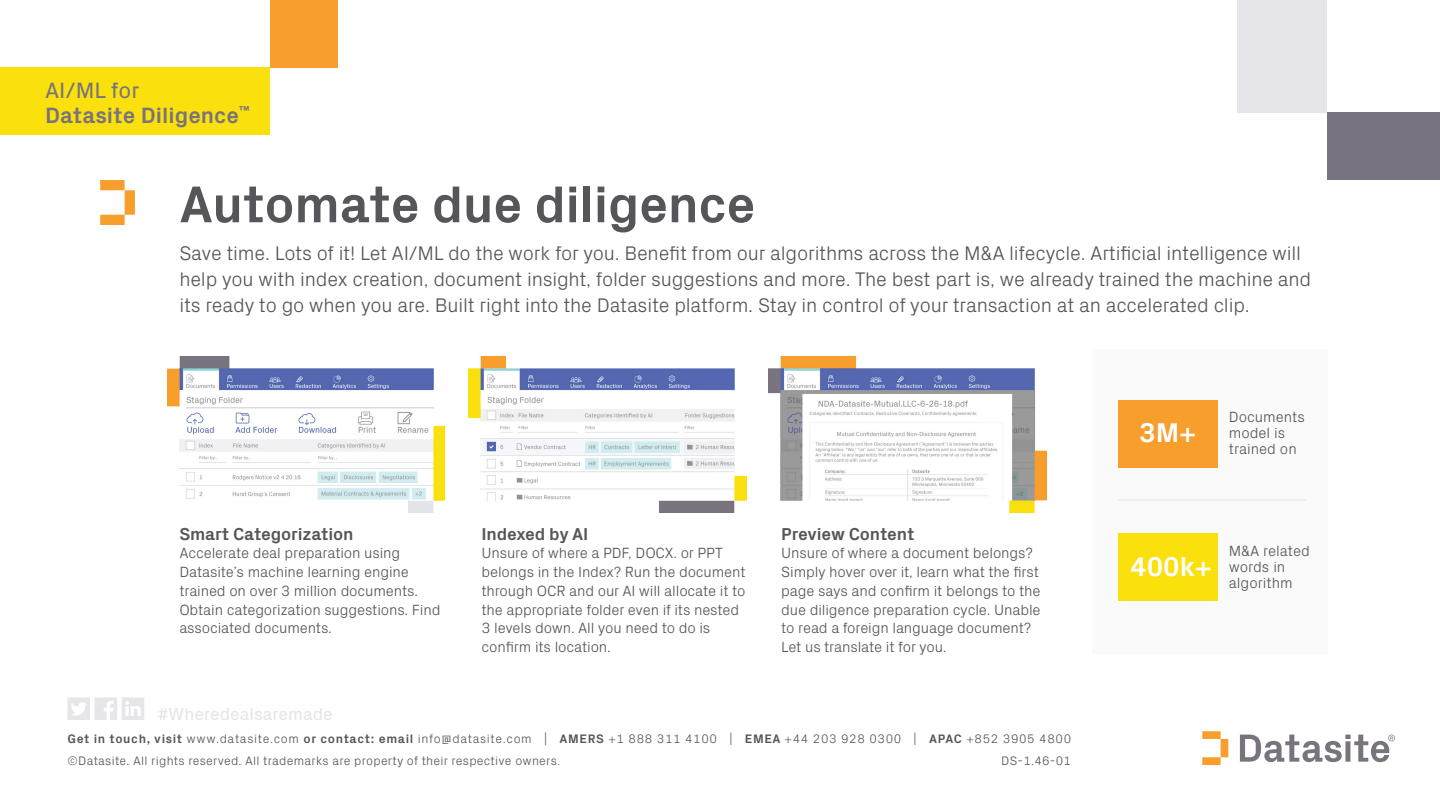
<style>
.page{position:relative;width:1440px;height:810px;background:#fff}
.page>*{position:absolute;margin:0;border:0;box-sizing:border-box;transform-origin:0 0}
.t1{font:700 52.5px "Px Grotesk";letter-spacing:-.01em;color:#575559}
.t2{font:700 27.5px "Px Grotesk";color:#fff}
.t3{font:700 22.5px/25px "Px Grotesk";color:#78737d}
.t4{font:300 20px/26.2px "Px Grotesk";letter-spacing:-.01em;color:#575559}
.t5{font:700 17.5px "Px Grotesk";letter-spacing:-.01em;color:#575559}
.t6{font:17.5px "Px Grotesk";color:#e5e5ea}
.t7{font:300 15px/18.8px "Px Grotesk";letter-spacing:-.01em;color:#575559}
.t8{font:300 12.5px/21.9px "Px Grotesk";letter-spacing:.02em;color:#575559}
.s1{font-weight:400}
.s2{font-weight:700}
</style>
<div class="page">
<svg style="left:68px;top:698px;width:76px;height:22px"></svg>
<svg style="left:1202px;top:731px;width:26px;height:34px"></svg>
<svg style="left:1240px;top:735px;width:155px;height:27px"></svg>
<div style="left:1092px;top:349px;width:236px;height:304px;background:#fafafb"></div>
<hr style="left:1118px;top:500px;width:189px;height:1px;background:#e5e5ea">
<div style="left:1118px;top:534px;width:100px;height:67px;background:#fae00c"></div>
<svg style="left:100px;top:180px;width:35px;height:45px"></svg>
<img style="left:167px;top:356px;width:278px;height:157px">
<img style="left:469px;top:356px;width:278px;height:157px">
<img style="left:769px;top:356px;width:277px;height:157px">
<div style="left:1238px;top:0;width:90px;height:112px;background:#e5e5ea"></div>
<div style="left:1328px;top:112px;width:112px;height:68px;background:#78737d"></div>
<div style="left:0;top:68px;width:270px;height:67px;background:#fae00c"></div>
<div style="left:270px;top:0;width:68px;height:68px;background:#f89e2d"></div>
<div style="left:1118px;top:400px;width:100px;height:67px;background:#f89e2d"></div>
<h3 class="t3" style="left:45px;top:76px;width:207px"><span class="s1">AI/ML for<br></span>Datasite Diligence<sup>™</sup></h3>
<h1 class="t1" style="left:179px;top:166px;width:578px">Automate due diligence</h1>
<p class="t4" style="left:179px;top:238px;width:1133px">Save time. Lots of it! Let AI/ML do the work for you. Benefit from our algorithms across the M&amp;A lifecycle. Artificial intelligence will help you with index creation, document insight, folder suggestions and more. The best part is, we already trained the machine and its ready to go when you are. Built right into the Datasite platform. Stay in control of your transaction at an accelerated clip.</p>
<p class="t5" style="left:179px;top:521px;width:176px">Smart Categorization</p>
<p class="t7" style="left:179px;top:543px;width:263px">Accelerate deal preparation using Datasite’s machine learning engine trained on over 3 million documents.<br>Obtain categorization suggestions. Find associated documents.</p>
<p class="t6" style="left:158px;top:701px;width:177px">#Wheredealsaremade</p>
<p class="t5" style="left:482px;top:521px;width:108px">Indexed by AI</p>
<p class="t7" style="left:482px;top:543px;width:266px">Unsure of where a PDF, DOCX. or PPT belongs in the Index? Run the document through OCR and our AI will allocate it to the appropriate folder even if its nested 3 levels down. All you need to do is confirm its location.</p>
<h2 class="t2" style="left:1139px;top:413px;width:58px">3M+</h2>
<p class="t7" style="left:1229px;top:407px;width:78px;line-height:16.2px">Documents model is trained on</p>
<p class="t5" style="left:781px;top:521px;width:135px">Preview Content</p>
<p class="t7" style="left:781px;top:543px;width:261px">Unsure of where a document belongs?<br>Simply hover over it, learn what the first page says and confirm it belongs to the due diligence preparation cycle. Unable to read a foreign language document?<br>Let us translate it for you.</p>
<p class="t7" style="left:1229px;top:541px;width:83px;line-height:16.2px">M&amp;A related words in algorithm</p>
<h2 class="t2" style="left:1130px;top:547px;width:83px">400k+</h2>
<p class="t8" style="left:68px;top:727px;width:1005px"><span class="s2">Get in touch, visit</span> www.datasite.com <span class="s2">or contact: email</span> info@datasite.com | <span class="s2">AMERS</span> +1 888 311 4100 | <span class="s2">EMEA</span> +44 203 928 0300 | <span class="s2">APAC</span> +852 3905 4800 ©Datasite. All rights reserved. All trademarks are property of their respective owners.</p>
<p class="t8" style="left:1001px;top:749px;width:71px">DS-1.46-01</p>
</div>
